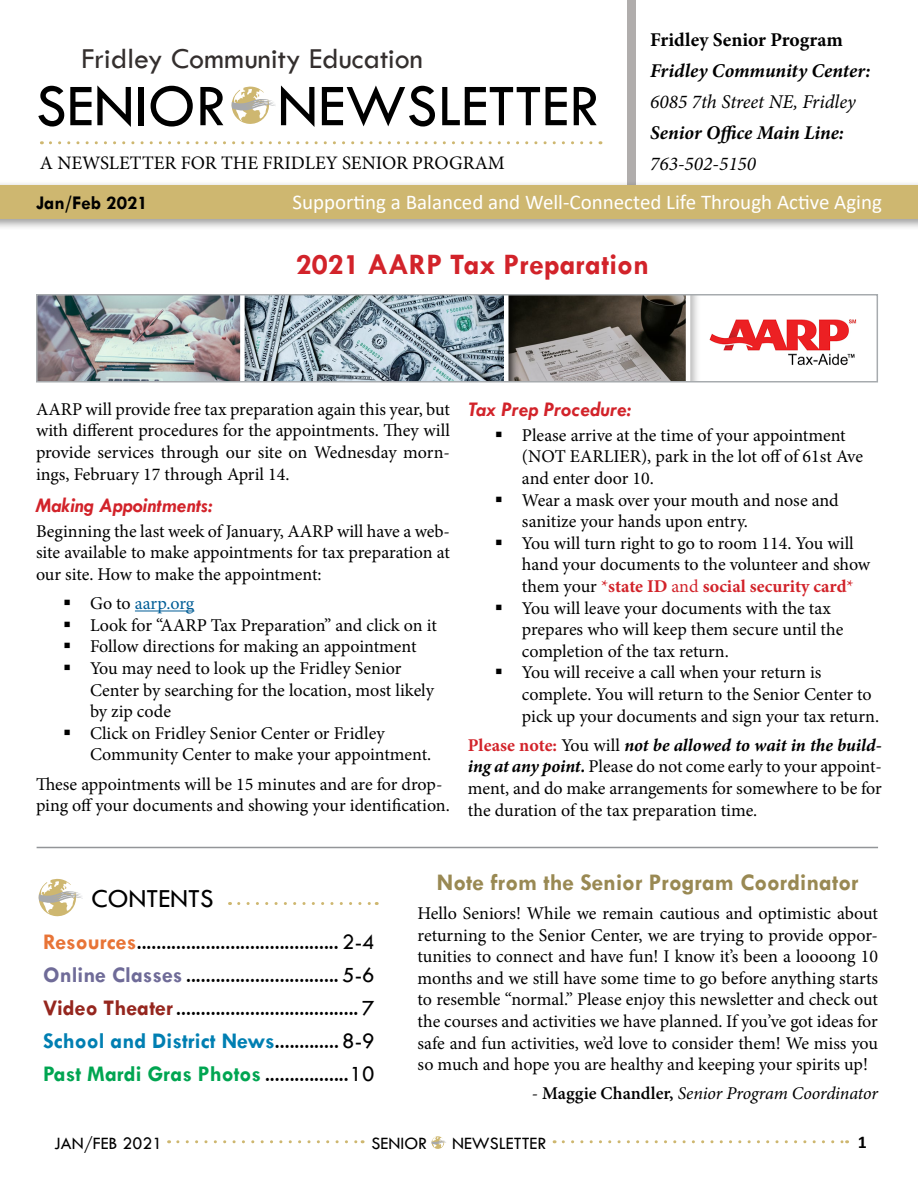
<style>
.page{position:relative;width:918px;height:1188px;background:#fff}
.page>*{position:absolute;margin:0;border:0;box-sizing:border-box;transform-origin:0 0}
.t1{font:61.5px "Tw Cen";color:#000}
.t2{font:30px "Tw Cen";color:#342f2e}
.t3{font:700 30px "Tw Cen";color:#d2232a}
.t4{font:27px "Tw Cen";color:#000}
.t5{font:700 24px "Tw Cen";color:#998953}
.t6{font:22.5px/33px "Tw Cen";color:#000;text-align:justify}
.t7{font:21px "Calibri";color:#fff}
.t8{font:italic 700 21px "Tw Cen";color:#d2232a}
.t9{font:italic 700 19.5px "Minion Pro";letter-spacing:-.005em;color:#000}
.t10{font:italic 19.5px "Minion Pro";color:#000}
.t11{font:700 19.5px "Minion Pro";letter-spacing:.005em;color:#000}
.t12{font:700 19.5px "Tw Cen";color:#000}
.t13{font:19.05px "Minion Pro";color:#000}
.t14{font:18px/21.6px "Minion Pro";color:#000;text-align:justify}
.t15{font:italic 18px "Minion Pro";letter-spacing:-.01em;color:#000}
.t16{font:18px "Tw Cen";color:#000}
.t17{font:700 18px "Calibri";color:#000}
.s1{color:#005d96}
.s2{color:#d2232a}
.s3{font-weight:700;color:#d2232a}
.s4{font-weight:700;font-style:italic}
.s5{font-weight:700;color:#e87437}
.s6{font-weight:700;color:#6f6b98}
.s7{font-weight:700;color:#95261e}
.s8{font-weight:700;color:#007fb2}
.s9{font-weight:700;color:#00a551}
.s10{font-style:normal}
.s11{font-weight:600;font-style:normal}
</style>
<div class="page">
<svg style="left:563px;top:1140px;width:285px;height:3px"></svg>
<svg style="left:178px;top:1140px;width:185px;height:3px"></svg>
<svg style="left:431px;top:1136px;width:15px;height:13px"></svg>
<div style="left:627px;top:0;width:9px;height:194px;background:#b0adac"></div>
<svg style="left:50px;top:141px;width:551px;height:3px"></svg>
<div style="left:0;top:180px;width:918px;height:50px;background:#000;opacity:.4"></div>
<div style="left:0;top:185px;width:918px;height:34px;background:#ceb770"></div>
<svg style="left:231px;top:86px;width:44px;height:38px"></svg>
<svg style="left:239px;top:902px;width:138px;height:3px"></svg>
<svg style="left:38px;top:879px;width:44px;height:38px"></svg>
<hr style="left:135px;top:611px;width:59px;height:1px;background:#005d96">
<hr style="left:37px;top:847px;width:841px;height:1px;background:#939598">
<div style="left:496px;top:295px;width:205px;height:87px;background:#000;opacity:.3"></div>
<img style="left:39px;top:297px;width:651px;height:82px">
<div style="left:36px;top:294px;width:842px;height:88px;border:2px solid #a7abae"></div>
<img style="left:709px;top:319px;width:148px;height:47px">
<h2 class="t2" style="left:81px;top:40px;width:343px">Fridley Community Education</h2>
<h1 class="t1" style="left:36px;top:69px;width:565px">SENIOR NEWSLETTER</h1>
<p class="t13" style="left:40px;top:150px;width:466px">A NEWSLETTER FOR THE FRIDLEY SENIOR PROGRAM</p>
<p class="t11" style="left:650px;top:26px;width:194px">Fridley Senior Program</p>
<p class="t9" style="left:650px;top:57px;width:222px">Fridley Community Center:</p>
<p class="t10" style="left:650px;top:89px;width:207px">6085 7th Street NE, Fridley</p>
<p class="t9" style="left:650px;top:119px;width:195px">Senior Office Main Line:</p>
<p class="t10" style="left:650px;top:150px;width:108px">763-502-5150</p>
<p class="t12" style="left:36px;top:191px;width:113px">Jan/Feb 2021</p>
<p class="t7" style="left:292px;top:188px;width:591px">Supporting a Balanced and Well-Connected Life Through Active Aging</p>
<h2 class="t3" style="left:296px;top:247px;width:355px">2021 AARP Tax Preparation</h2>
<p class="t14" style="left:36px;top:398px;width:416px">AARP will provide free tax preparation again this year, but with different procedures for the appointments. They will provide services through our site on Wednesday morn&shy;ings, February 17 through April 14.</p>
<p class="t8" style="left:36px;top:493px;width:178px">Making Appointments:</p>
<p class="t14" style="left:36px;top:520px;width:416px">Beginning the last week of January, AARP will have a web&shy;site available to make appointments for tax preparation at our site. How to make the appointment:</p>
<p class="t14" style="left:90px;top:593px;width:348px;text-align:left">Go to <span class="s1">aarp.org<br></span>Look for “AARP Tax Preparation” and click on it Follow directions for making an appointment You may need to look up the Fridley Senior Center by searching for the location, most likely by zip code<br>Click on Fridley Senior Center or Fridley Community Center to make your appointment.</p>
<p class="t14" style="left:36px;top:773px;width:415px">These appointments will be 15 minutes and are for drop&shy;ping off your documents and showing your identification.</p>
<p class="t8" style="left:468px;top:397px;width:165px">Tax Prep Procedure:</p>
<p class="t14" style="left:522px;top:424px;width:359px;text-align:left">Please arrive at the time of your appointment (NOT EARLIER), park in the lot off of 61st Ave and enter door 10.<br>Wear a mask over your mouth and nose and sanitize your hands upon entry.<br>You will turn right to go to room 114. You will hand your documents to the volunteer and show them your <span class="s2">*</span><span class="s3">state ID</span> <span class="s2">and</span> <span class="s3">social security card</span><span class="s2">* </span>You will leave your documents with the tax prepares who will keep them secure until the completion of the tax return.<br>You will receive a call when your return is complete. You will return to the Senior Center to pick up your documents and sign your tax return.</p>
<p class="t14" style="left:468px;top:734px;width:415px"><span class="s3">Please note:</span> You will <span class="s4">not be allowed to wait in the build&shy;ing at any point.</span> Please do not come early to your appoint&shy;ment, and do make arrangements for somewhere to be for the duration of the tax preparation time.</p>
<h3 class="t4" style="left:91px;top:882px;width:124px">CONTENTS</h3>
<p class="t6" style="left:43px;top:926px;width:333px"><span class="s5">Resources</span>......................................... 2-4<br><span class="s6">Online Classes</span> ............................... 5-6<br><span class="s7">Video Theater</span>..................................... 7<br><span class="s8">School and District News</span>............. 8-9<br><span class="s9">Past Mardi Gras Photos</span> .................10</p>
<h3 class="t5" style="left:437px;top:868px;width:423px">Note from the Senior Program Coordinator</h3>
<p class="t14" style="left:418px;top:902px;width:462px">Hello Seniors! While we remain cautious and optimistic about returning to the Senior Center, we are trying to provide oppor&shy;tunities to connect and have fun! I know it’s been a loooong 10 months and we still have some time to go before anything starts to resemble “normal.” Please enjoy this newsletter and check out the courses and activities we have planned. If you’ve got ideas for safe and fun activities, we’d love to consider them! We miss you so much and hope you are healthy and keeping your spirits up!</p>
<p class="t15" style="left:532px;top:1081px;width:348px"><span class="s10">-</span> <span class="s11">Maggie Chandler,</span> Senior Program Coordinator</p>
<p class="t16" style="left:54px;top:1132px;width:110px">JAN/FEB 2021</p>
<p class="t16" style="left:372px;top:1132px;width:57px">SENIOR</p>
<p class="t16" style="left:452px;top:1132px;width:96px">NEWSLETTER</p>
<p class="t17" style="left:858px;top:1129px;width:11px">1</p>
</div>
